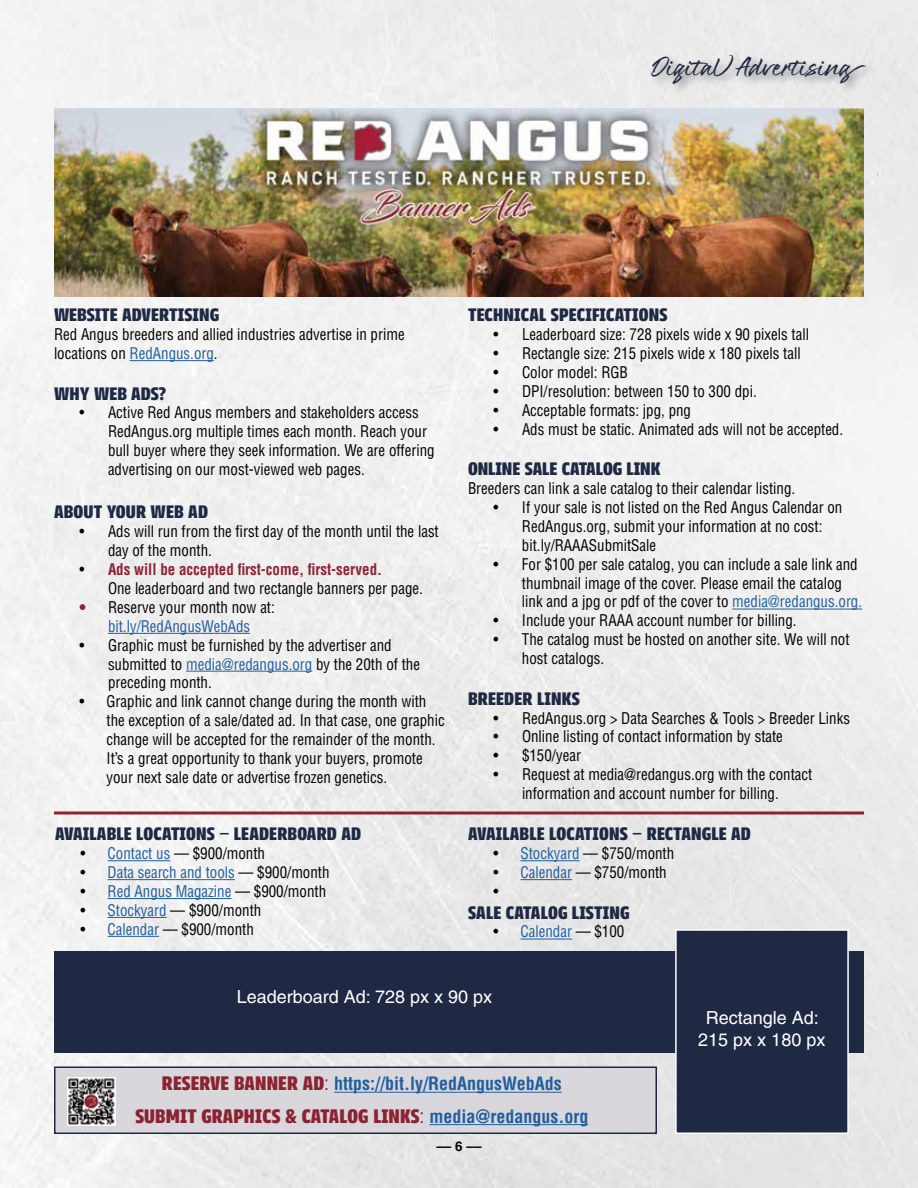
<style>
.page{position:relative;width:918px;height:1188px;background:#fff}
.page>*{position:absolute;margin:0;border:0;box-sizing:border-box;transform-origin:0 0}
.t1{font:900 21px "Notorious";color:#202944}
.t2{font:900 19.5px "Kaytek Headline";letter-spacing:.01em;color:#8a2433}
.t3{font:900 18px "Kaytek Headline";letter-spacing:.01em;color:#202944}
.t4{font:18px/21.6px "Helvetica LT Pro";color:#fff;text-align:center}
.t5{font:700 condensed 18px "Helvetica LT Pro";color:#215e9e}
.t6{font:condensed 15.75px/18.9px "Helvetica LT Pro";color:#000;scale:.95 1}
.t7{font:condensed 15.75px "Helvetica LT Pro";color:#215e9e;scale:.95 1}
.t8{font:700 13.5px "Helvetica LT Pro";color:#000}
.s1{color:#215e9e}
.s2{font-weight:700;color:#8c2433}
.s3{color:#000}
.s4{font-family:"Kaytek Headline";font-weight:900;font-stretch:normal;font-size:19.5px;color:#8a2433}
.s5{font-weight:400;font-size:19.5px;color:#8a2433}
.s6{font-family:"Helvetica LT Pro";font-weight:400;font-stretch:condensed}
.s7{font-family:"Helvetica LT Pro";font-weight:700;font-stretch:condensed;font-size:18px;color:#215e9e}
</style>
<div class="page">
<div style="left:648px;top:52px;width:229px;height:44px;background:#000;opacity:.42"></div>
<hr style="left:130px;top:360px;width:84px;height:1px;background:#215e9e">
<hr style="left:108px;top:633px;width:142px;height:1px;background:#215e9e">
<hr style="left:186px;top:671px;width:126px;height:1px;background:#215e9e">
<div style="left:54px;top:951px;width:810px;height:102px;background:#202944"></div>
<hr style="left:108px;top:860px;width:62px;height:1px;background:#215e9e">
<hr style="left:108px;top:879px;width:127px;height:1px;background:#215e9e">
<hr style="left:108px;top:898px;width:123px;height:1px;background:#215e9e">
<hr style="left:108px;top:917px;width:59px;height:1px;background:#215e9e">
<hr style="left:108px;top:936px;width:51px;height:1px;background:#215e9e">
<hr style="left:732px;top:609px;width:130px;height:1px;background:#215e9e">
<img style="left:54px;top:108px;width:810px;height:189px">
<div style="left:674px;top:928px;width:176px;height:207px;background:#202944"></div>
<div style="left:54px;top:1066px;width:603px;height:68px;background:#d9d7dc;border:2px solid #202944"></div>
<hr style="left:334px;top:1092px;width:228px;height:1px;background:#215e9e">
<hr style="left:429px;top:1124px;width:159px;height:1px;background:#215e9e">
<img style="left:68px;top:1077px;width:48px;height:49px">
<hr style="left:520px;top:860px;width:59px;height:1px;background:#215e9e">
<hr style="left:520px;top:879px;width:52px;height:1px;background:#215e9e">
<hr style="left:520px;top:939px;width:52px;height:1px;background:#215e9e">
<hr style="left:54px;top:812px;width:810px;height:2px;background:#8a2433">
<h1 class="t1" style="left:651px;top:52px;width:213px">Digital Advertising</h1>
<p class="t3" style="left:54px;top:301px;width:167px">WEBSITE ADVERTISING</p>
<p class="t6" style="left:54px;top:325px;width:371px">Red Angus breeders and allied industries advertise in prime locations on <span class="s1">RedAngus.org</span>.</p>
<p class="t3" style="left:54px;top:379px;width:114px">WHY WEB ADS?</p>
<p class="t6" style="left:108px;top:403px;width:345px;text-indent:-29px">• Active Red Angus members and stakeholders access RedAngus.org multiple times each month. Reach your bull buyer where they seek information. We are offering advertising on our most-viewed web pages.</p>
<p class="t3" style="left:54px;top:498px;width:155px">ABOUT YOUR WEB AD</p>
<p class="t6" style="left:108px;top:522px;width:350px;text-indent:-29px">• Ads will run from the first day of the month until the last day of the month.</p>
<p class="t6" style="left:108px;top:560px;width:333px;text-indent:-29px">• <span class="s2">Ads will be accepted first-come, first-served.<br></span>One leaderboard and two rectangle banners per page.</p>
<p class="t6" style="left:80px;top:598px;width:207px;text-align:center"><span class="s2">•</span> Reserve your month now at: <span class="s1">bit.ly/RedAngusWebAds</span></p>
<p class="t6" style="left:108px;top:635px;width:330px;text-indent:-29px">• Graphic must be furnished by the advertiser and submitted to <span class="s1">media@redangus.org</span> by the 20th of the preceding month.</p>
<p class="t6" style="left:107px;top:692px;width:357px;text-indent:-27px">• Graphic and link cannot change during the month with the exception of a sale/dated ad. In that case, one graphic change will be accepted for the remainder of the month.<br>It’s a great opportunity to thank your buyers, promote your next sale date or advertise frozen genetics.</p>
<p class="t3" style="left:55px;top:820px;width:308px">AVAILABLE LOCATIONS – LEADERBOARD AD</p>
<p class="t6" style="left:81px;top:844px;width:196px">• <span class="s1">Contact us</span> — $900/month</p>
<p class="t7" style="left:81px;top:862px;width:264px"><span class="s3">•</span> Data search and tools <span class="s3">— $900/month</span></p>
<p class="t7" style="left:81px;top:881px;width:260px"><span class="s3">•</span> Red Angus Magazine <span class="s3">— $900/month</span></p>
<p class="t6" style="left:81px;top:901px;width:192px">• <span class="s1">Stockyard</span> — $900/month</p>
<p class="t6" style="left:81px;top:919px;width:184px">• <span class="s1">Calendar</span> — $900/month</p>
<p class="t3" style="left:468px;top:301px;width:201px">TECHNICAL SPECIFICATIONS</p>
<p class="t6" style="left:494px;top:325px;width:334px">• Leaderboard size: 728 pixels wide x 90 pixels tall</p>
<p class="t6" style="left:494px;top:344px;width:325px">• Rectangle size: 215 pixels wide x 180 pixels tall</p>
<p class="t6" style="left:494px;top:363px;width:143px">• Color model: RGB</p>
<p class="t6" style="left:494px;top:382px;width:279px">• DPI/resolution: between 150 to 300 dpi.</p>
<p class="t6" style="left:494px;top:400px;width:210px">• Acceptable formats: jpg, png</p>
<p class="t6" style="left:494px;top:419px;width:370px">• Ads must be static. Animated ads will not be accepted.</p>
<p class="t3" style="left:468px;top:455px;width:194px">ONLINE SALE CATALOG LINK</p>
<p class="t6" style="left:468px;top:479px;width:346px">Breeders can link a sale catalog to their calendar listing.</p>
<p class="t6" style="left:522px;top:498px;width:339px;text-indent:-29px">• If your sale is not listed on the Red Angus Calendar on<br>RedAngus.org, submit your information at no cost: bit.ly/RAAASubmitSale</p>
<p class="t6" style="left:522px;top:554px;width:360px;text-indent:-29px">• For $100 per sale catalog, you can include a sale link and thumbnail image of the cover. Please email the catalog link and a jpg or pdf of the cover to <span class="s1">media@redangus.org.</span></p>
<p class="t6" style="left:493px;top:611px;width:321px">• Include your RAAA account number for billing.</p>
<p class="t6" style="left:522px;top:630px;width:346px;text-indent:-29px">• The catalog must be hosted on another site. We will not host catalogs.</p>
<p class="t3" style="left:468px;top:684px;width:113px">BREEDER LINKS</p>
<p class="t6" style="left:494px;top:708px;width:377px">• RedAngus.org &gt; Data Searches &amp; Tools &gt; Breeder Links</p>
<p class="t6" style="left:494px;top:727px;width:306px">• Online listing of contact information by state</p>
<p class="t6" style="left:494px;top:746px;width:94px">• $150/year</p>
<p class="t6" style="left:494px;top:765px;width:337px;text-align:center">• Request at media@redangus.org with the contact information and account number for billing.</p>
<p class="t3" style="left:468px;top:820px;width:284px">AVAILABLE LOCATIONS – RECTANGLE AD</p>
<p class="t6" style="left:494px;top:844px;width:192px">• <span class="s1">Stockyard</span> — $750/month</p>
<p class="t6" style="left:494px;top:863px;width:184px">• <span class="s1">Calendar</span> — $750/month •</p>
<p class="t3" style="left:468px;top:898px;width:163px">SALE CATALOG LISTING</p>
<p class="t7" style="left:494px;top:922px;width:139px"><span class="s3">•</span> Calendar <span class="s3">— $100</span></p>
<p class="t4" style="left:237px;top:985px;width:257px">Leaderboard Ad: 728 px x 90 px</p>
<p class="t5" style="left:162px;top:1072px;width:401px"><span class="s4">RESERVE BANNER AD</span><span class="s5">:</span> https://bit.ly/RedAngusWebAds</p>
<p class="t2" style="left:135px;top:1101px;width:455px">SUBMIT GRAPHICS &amp; CATALOG LINKS<span class="s6">:</span> <span class="s7">media@redangus.org</span></p>
<p class="t8" style="left:436px;top:1138px;width:47px">–– 6 ––</p>
<p class="t4" style="left:698px;top:1007px;width:129px">Rectangle Ad:<br>215 px x 180 px</p>
</div>
